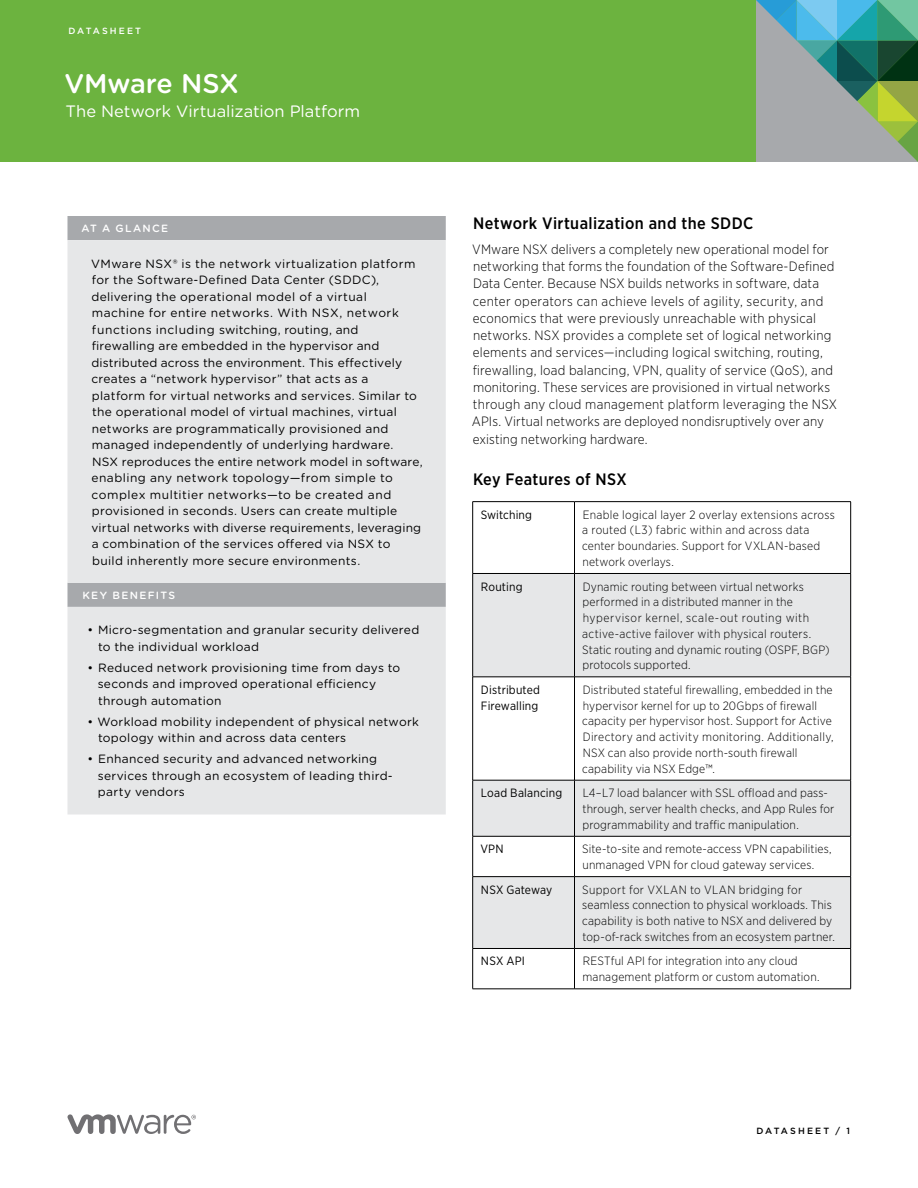
<style>
.page{position:relative;width:918px;height:1188px;background:#fff}
.page>*{position:absolute;margin:0;border:0;box-sizing:border-box;transform-origin:0 0}
.t1{font:500 27px "Gotham Rounded";letter-spacing:-.01em;color:#fff}
.t2{font:500 16.5px "Gotham Narrow";letter-spacing:.025em;color:#000}
.t3{font:16.5px "Gotham Rounded";color:#fff}
.t4{font:300 13.5px/17.2px "Gotham Narrow";letter-spacing:.01em;color:#000}
.t5{font:12px/16.5px "Gotham Rounded";letter-spacing:.025em;color:#000}
.t6{font:300 12px/15.8px "Gotham Narrow";letter-spacing:.015em;color:#000}
.t7{font:12px/15.8px "Gotham Narrow";letter-spacing:.01em;color:#000}
.t8{font:500 10.5px "Gotham Rounded";letter-spacing:.125em;color:#fff}
.t9{font:500 9px "Gotham";letter-spacing:.235em;color:#000}
.t10{font:500 9px "Gotham";letter-spacing:.235em;color:#fff}
</style>
<div class="page">
<div style="left:0;top:0;width:918px;height:162px;background:#6cb33f"></div>
<svg style="left:756px;top:0;width:162px;height:162px;background:#78a097"></svg>
<svg style="left:68px;top:1114px;width:128px;height:20px"></svg>
<div style="left:68px;top:216px;width:378px;height:24px;background:#a7a9ac"></div>
<div style="left:68px;top:240px;width:378px;height:574px;background:#e6e7e8"></div>
<svg style="left:473px;top:574px;width:377px;height:374px;fill:#e6e7e8"></svg>
<hr style="left:472px;top:501px;width:102px;height:1px;background:#000">
<hr style="left:472px;top:502px;width:1px;height:71px;background:#000">
<hr style="left:574px;top:501px;width:277px;height:1px;background:#000">
<hr style="left:574px;top:502px;width:1px;height:71px;background:#000">
<hr style="left:850px;top:502px;width:1px;height:71px;background:#000">
<hr style="left:472px;top:573px;width:102px;height:1px;background:#000">
<hr style="left:472px;top:574px;width:1px;height:103px;background:#000">
<hr style="left:574px;top:573px;width:277px;height:1px;background:#000">
<hr style="left:574px;top:574px;width:1px;height:103px;background:#000">
<hr style="left:850px;top:574px;width:1px;height:103px;background:#000">
<hr style="left:472px;top:677px;width:102px;height:1px;background:#000">
<hr style="left:472px;top:677px;width:1px;height:103px;background:#000">
<hr style="left:574px;top:677px;width:277px;height:1px;background:#000">
<hr style="left:574px;top:677px;width:1px;height:103px;background:#000">
<hr style="left:850px;top:677px;width:1px;height:103px;background:#000">
<hr style="left:472px;top:780px;width:102px;height:1px;background:#000">
<hr style="left:472px;top:780px;width:1px;height:56px;background:#000">
<hr style="left:574px;top:780px;width:277px;height:1px;background:#000">
<hr style="left:574px;top:780px;width:1px;height:56px;background:#000">
<hr style="left:850px;top:780px;width:1px;height:56px;background:#000">
<hr style="left:472px;top:836px;width:102px;height:1px;background:#000">
<hr style="left:472px;top:836px;width:1px;height:40px;background:#000">
<hr style="left:574px;top:836px;width:277px;height:1px;background:#000">
<hr style="left:574px;top:836px;width:1px;height:40px;background:#000">
<hr style="left:850px;top:836px;width:1px;height:40px;background:#000">
<hr style="left:472px;top:876px;width:102px;height:1px;background:#000">
<hr style="left:472px;top:877px;width:1px;height:71px;background:#000">
<hr style="left:574px;top:876px;width:277px;height:1px;background:#000">
<hr style="left:574px;top:877px;width:1px;height:71px;background:#000">
<hr style="left:850px;top:877px;width:1px;height:71px;background:#000">
<hr style="left:472px;top:948px;width:102px;height:1px;background:#000">
<hr style="left:472px;top:949px;width:1px;height:40px;background:#000">
<hr style="left:574px;top:948px;width:277px;height:1px;background:#000">
<hr style="left:574px;top:949px;width:1px;height:40px;background:#000">
<hr style="left:850px;top:949px;width:1px;height:40px;background:#000">
<hr style="left:472px;top:989px;width:102px;height:1px;background:#000">
<hr style="left:574px;top:989px;width:277px;height:1px;background:#000">
<p class="t10" style="left:68px;top:25px;width:74px">DATASHEET</p>
<h1 class="t1" style="left:64px;top:64px;width:176px">VMware NSX</h1>
<h2 class="t3" style="left:65px;top:100px;width:296px">The Network Virtualization Platform</h2>
<p class="t8" style="left:82px;top:221px;width:88px">AT A GLANCE</p>
<p class="t5" style="left:91px;top:255px;width:333px">VMware NSX® is the network virtualization platform for the Software-Defined Data Center (SDDC), delivering the operational model of a virtual<br>machine for entire networks. With NSX, network functions including switching, routing, and firewalling are embedded in the hypervisor and distributed across the environment. This effectively creates a “network hypervisor” that acts as a platform for virtual networks and services. Similar to the operational model of virtual machines, virtual networks are programmatically provisioned and managed independently of underlying hardware.<br>NSX reproduces the entire network model in software, enabling any network topology—from simple to complex multitier networks—to be created and provisioned in seconds. Users can create multiple virtual networks with diverse requirements, leveraging a combination of the services offered via NSX to build inherently more secure environments.</p>
<p class="t8" style="left:83px;top:587px;width:94px">KEY BENEFITS</p>
<p class="t5" style="left:98px;top:621px;width:323px;text-indent:-10px">• Micro-segmentation and granular security delivered to the individual workload</p>
<p class="t5" style="left:98px;top:659px;width:304px;text-indent:-10px">• Reduced network provisioning time from days to seconds and improved operational efficiency through automation</p>
<p class="t5" style="left:98px;top:713px;width:323px;text-indent:-10px">• Workload mobility independent of physical network topology within and across data centers</p>
<p class="t5" style="left:98px;top:750px;width:297px;text-indent:-10px">• Enhanced security and advanced networking services through an ecosystem of leading third&shy;party vendors</p>
<h2 class="t2" style="left:473px;top:213px;width:282px">Network Virtualization and the SDDC</h2>
<p class="t4" style="left:472px;top:240px;width:367px">VMware NSX delivers a completely new operational model for networking that forms the foundation of the Software-Defined Data Center. Because NSX builds networks in software, data center operators can achieve levels of agility, security, and economics that were previously unreachable with physical networks. NSX provides a complete set of logical networking elements and services—including logical switching, routing, firewalling, load balancing, VPN, quality of service (QoS), and monitoring. These services are provisioned in virtual networks through any cloud management platform leveraging the NSX APIs. Virtual networks are deployed nondisruptively over any existing networking hardware.</p>
<h2 class="t2" style="left:473px;top:469px;width:155px">Key Features of NSX</h2>
<p class="t7" style="left:481px;top:506px;width:53px">Switching</p>
<p class="t6" style="left:582px;top:506px;width:254px">Enable logical layer 2 overlay extensions across a routed (L3) fabric within and across data center boundaries. Support for VXLAN-based network overlays.</p>
<p class="t7" style="left:481px;top:578px;width:43px">Routing</p>
<p class="t6" style="left:582px;top:578px;width:249px">Dynamic routing between virtual networks performed in a distributed manner in the hypervisor kernel, scale-out routing with active-active failover with physical routers.<br>Static routing and dynamic routing (OSPF, BGP) protocols supported.</p>
<p class="t7" style="left:481px;top:682px;width:60px">Distributed<br>Firewalling</p>
<p class="t6" style="left:582px;top:682px;width:253px">Distributed stateful firewalling, embedded in the hypervisor kernel for up to 20Gbps of firewall capacity per hypervisor host. Support for Active Directory and activity monitoring. Additionally, NSX can also provide north-south firewall capability via NSX Edge™.</p>
<p class="t7" style="left:481px;top:785px;width:83px">Load Balancing</p>
<p class="t6" style="left:582px;top:785px;width:253px">L4–L7 load balancer with SSL offload and pass&shy;through, server health checks, and App Rules for programmability and traffic manipulation.</p>
<p class="t7" style="left:480px;top:841px;width:25px">VPN</p>
<p class="t6" style="left:582px;top:841px;width:251px">Site-to-site and remote-access VPN capabilities, unmanaged VPN for cloud gateway services.</p>
<p class="t7" style="left:481px;top:881px;width:73px">NSX Gateway</p>
<p class="t6" style="left:582px;top:881px;width:254px">Support for VXLAN to VLAN bridging for seamless connection to physical workloads. This capability is both native to NSX and delivered by top-of-rack switches from an ecosystem partner.</p>
<p class="t7" style="left:481px;top:953px;width:45px">NSX API</p>
<p class="t6" style="left:582px;top:953px;width:239px">RESTful API for integration into any cloud management platform or custom automation.</p>
<p class="t9" style="left:757px;top:1125px;width:95px">DATASHEET / 1</p>
</div>
